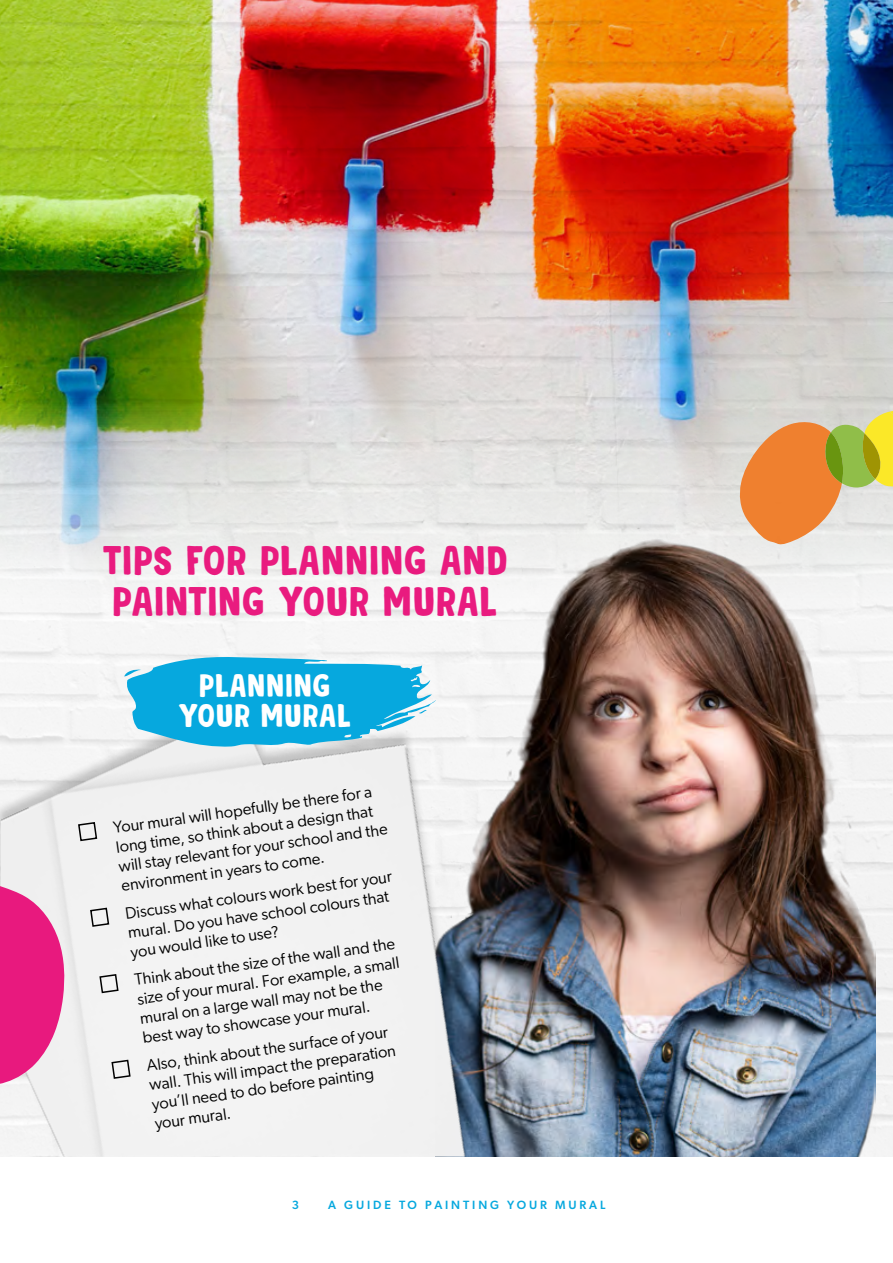
<style>
.page{position:relative;width:893px;height:1263px;background:#fff}
.page>*{position:absolute;margin:0;border:0;box-sizing:border-box;transform-origin:0 0}
.t1{font:42px/40.5px "Beanstalker DEMO";letter-spacing:.005em;color:#e91b7f}
.t2{font:33px/30px "Beanstalker DEMO";letter-spacing:.005em;color:#fff;text-align:center}
.t3{font:16.5px/19.5px "Gibson";color:#000}
.t4{font:500 12px "Gibson";letter-spacing:.24em;color:#06a8de}
</style>
<div class="page">
<img style="left:0;top:597px;width:893px;height:560px">
<img style="left:0;top:0;width:893px;height:597px">
<svg style="left:739px;top:410px;width:154px;height:135px"></svg>
<img style="left:436px;top:503px;width:439px;height:654px">
<img style="left:1px;top:716px;width:485px;height:441px">
<svg style="left:77px;top:821px;width:21px;height:21px"></svg>
<svg style="left:89px;top:907px;width:21px;height:21px"></svg>
<svg style="left:99px;top:973px;width:20px;height:21px"></svg>
<svg style="left:111px;top:1059px;width:20px;height:21px"></svg>
<svg style="left:124px;top:656px;width:312px;height:92px"></svg>
<svg style="left:0;top:880px;width:65px;height:209px"></svg>
<h1 class="t1" style="left:102px;top:541px;width:408px">TIPS FOR PLANNING AND<br>PAINTING YOUR MURAL</h1>
<h2 class="t2" style="left:178px;top:671px;width:175px">PLANNING<br>YOUR MURAL</h2>
<p class="t3" style="left:112px;top:818px;width:273px;rotate:-8deg">Your mural will hopefully be there for a long time, so think about a design that will stay relevant for your school and the environment in years to come.</p>
<p class="t3" style="left:124px;top:903px;width:270px;rotate:-8deg">Discuss what colours work best for your mural. Do you have school colours that you would like to use?</p>
<p class="t3" style="left:133px;top:970px;width:266px;rotate:-8deg">Think about the size of the wall and the size of your mural. For example, a small mural on a large wall may not be the best way to showcase your mural.</p>
<p class="t3" style="left:145px;top:1055px;width:250px;rotate:-8deg">Also, think about the surface of your wall. This will impact the preparation you’ll need to do before painting your mural.</p>
<p class="t4" style="left:292px;top:1197px;width:9px">3</p>
<p class="t4" style="left:328px;top:1197px;width:279px">A GUIDE TO PAINTING YOUR MURAL</p>
</div>
